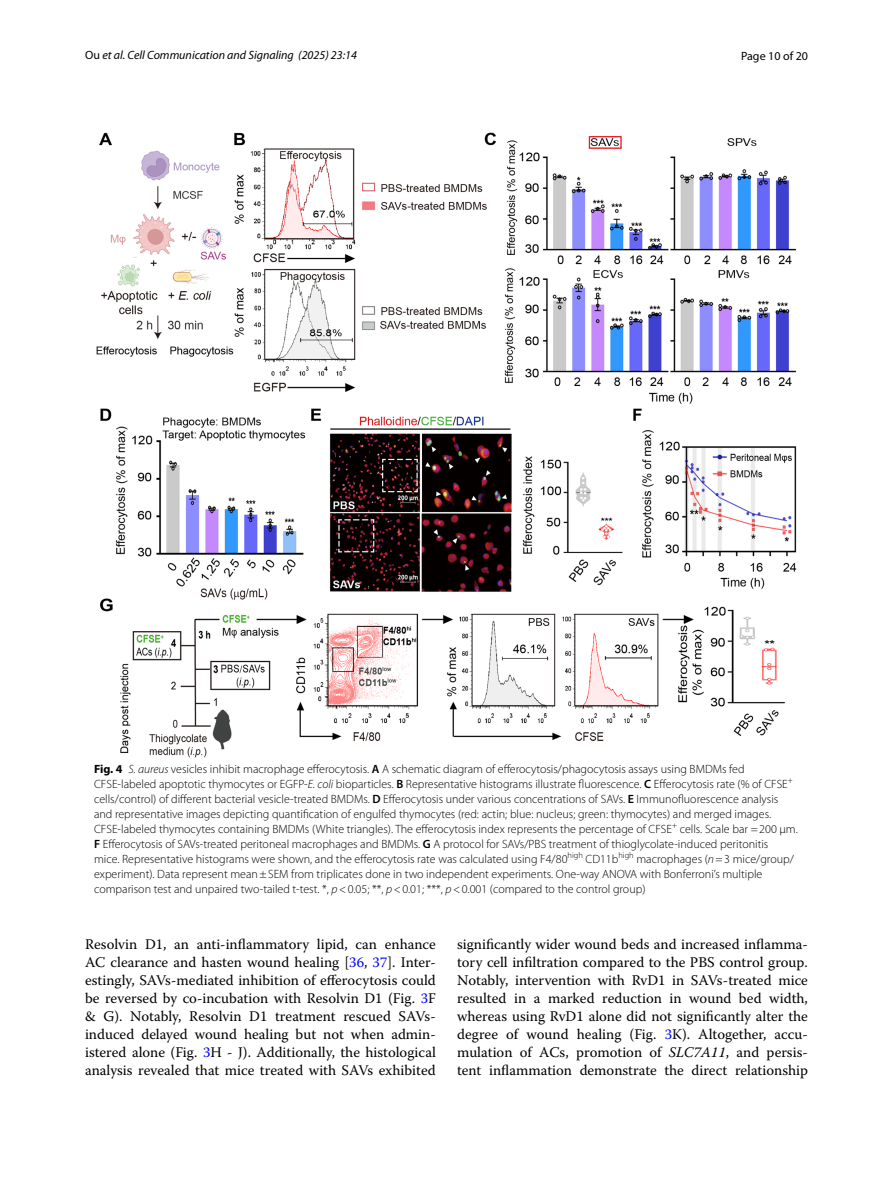
<style>
.page{position:relative;width:893px;height:1187px;background:#fff}
.page>*{position:absolute;margin:0;border:0;box-sizing:border-box;transform-origin:0 0}
.t1{font:14.7px/18px "Warnock Pro";color:#000;text-align:justify}
.t2{font:300 12px/15px "Myriad Pro";color:#000}
.t3{font:italic 12px "Myriad Pro";color:#000}
.t4{font:12px "Myriad Pro";color:#000}
.s1{font-style:normal}
.s2{font-weight:700}
.s3{font-style:italic}
.s4{font-weight:600}
.s5{color:#00f}
</style>
<div class="page">
<img style="left:96px;top:133px;width:701px;height:624px">
<p class="t3" style="left:85px;top:48px;width:274px"><span class="s1">Ou</span> et al. Cell Communication and Signaling (2025) 23:14</p>
<p class="t4" style="left:741px;top:48px;width:68px">Page 10 of 20</p>
<p class="t2" style="left:94px;top:761px;width:705px"><span class="s2">Fig. 4</span> <span class="s3">S. aureus</span> vesicles inhibit macrophage efferocytosis. <span class="s4">A</span> A schematic diagram of efferocytosis/phagocytosis assays using BMDMs fed CFSE-labeled apoptotic thymocytes or EGFP-<span class="s3">E. coli</span> bioparticles. <span class="s4">B</span> Representative histograms illustrate fluorescence. <span class="s4">C</span> Efferocytosis rate (% of -CFSE<sup>+ </sup>cells/control) of different bacterial vesicle-treated BMDMs. <span class="s4">D</span> Efferocytosis under various concentrations of SAVs. <span class="s4">E</span> Immunofluorescence analysis and representative images depicting quantification of engulfed thymocytes (red: actin; blue: nucleus; green: thymocytes) and merged images.<br>CFSE-labeled thymocytes containing BMDMs (White triangles). The efferocytosis index represents the percentage of -CFSE<sup>+</sup> cells. Scale bar =200 μm.<br><span class="s4">F</span> Efferocytosis of SAVs-treated peritoneal macrophages and BMDMs. <span class="s4">G</span> A protocol for SAVs/PBS treatment of thioglycolate-induced peritonitis<br>mice. Representative histograms were shown, and the efferocytosis rate was calculated using F4/80<sup>high</sup> CD11b<sup>high</sup> macrophages (<span class="s3">n</span>=3 mice/group/ experiment). Data represent mean±SEM from triplicates done in two independent experiments. One-way ANOVA with Bonferroni’s multiple comparison test and unpaired two-tailed t-test. *, <span class="s3">p</span>&lt;0.05; **, <span class="s3">p</span>&lt;0.01; ***, <span class="s3">p</span>&lt;0.001 (compared to the control group)</p>
<p class="t1" style="left:85px;top:935px;width:352px">Resolvin D1, an anti-inflammatory lipid, can enhance AC clearance and hasten wound healing [<span class="s5">36</span>, <span class="s5">37</span>]. Inter&shy;estingly, SAVs-mediated inhibition of efferocytosis could be reversed by co-incubation with Resolvin D1 (Fig. <span class="s5">3</span>F &amp; G). Notably, Resolvin D1 treatment rescued SAVs&shy;induced delayed wound healing but not when admin&shy;istered alone (Fig. <span class="s5">3</span>H - J). Additionally, the histological analysis revealed that mice treated with SAVs exhibited</p>
<p class="t1" style="left:457px;top:935px;width:352px">significantly wider wound beds and increased inflamma&shy;tory cell infiltration compared to the PBS control group.<br>Notably, intervention with RvD1 in SAVs-treated mice resulted in a marked reduction in wound bed width, whereas using RvD1 alone did not significantly alter the degree of wound healing (Fig. <span class="s5">3</span>K). Altogether, accu&shy;mulation of ACs, promotion of <span class="s3">SLC7A11</span>, and persis&shy;tent inflammation demonstrate the direct relationship</p>
</div>
